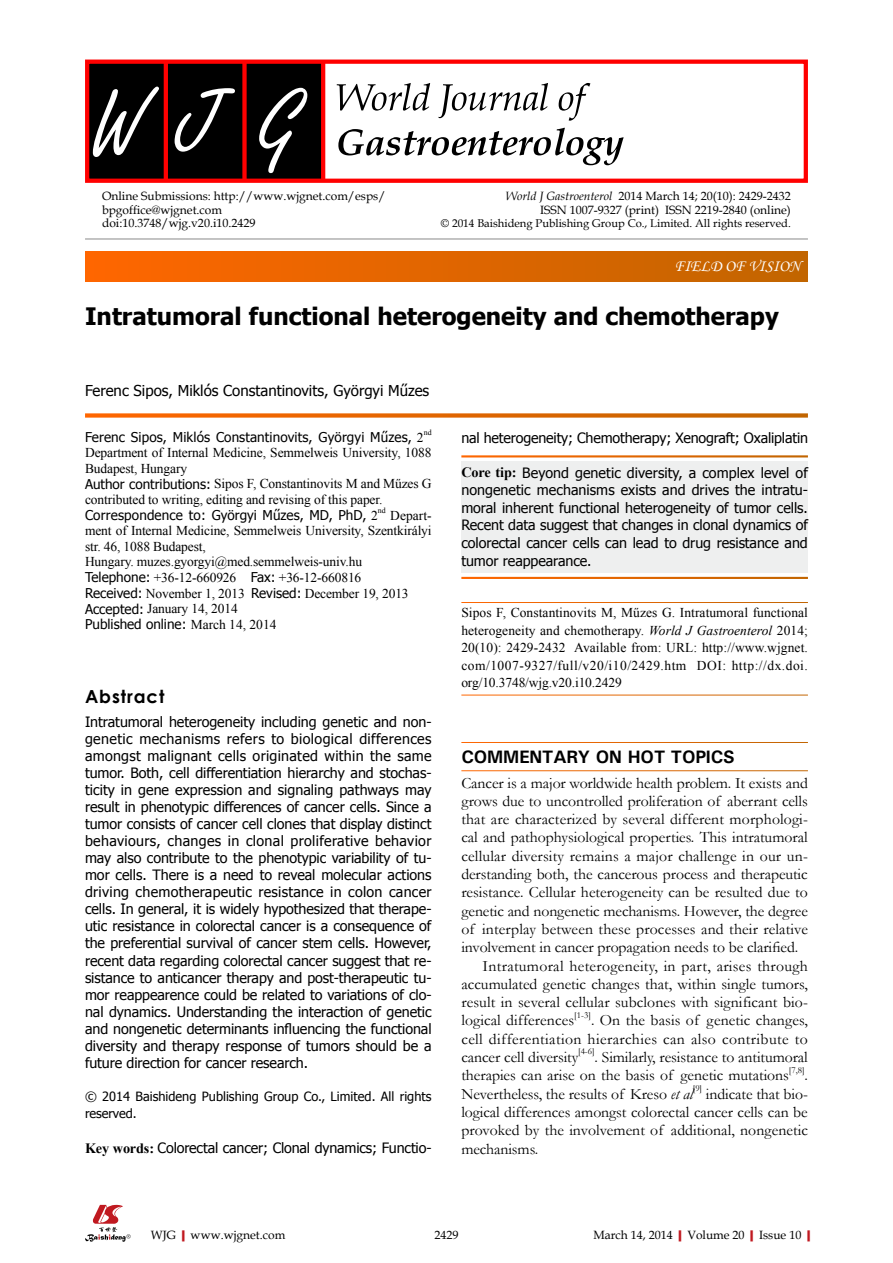
<style>
.page{position:relative;width:893px;height:1263px;background:#fff}
.page>*{position:absolute;margin:0;border:0;box-sizing:border-box;transform-origin:0 0}
.t1{font:700 24px "Tahoma";color:#000}
.t2{font:700 18px "Univers";letter-spacing:-.01em;color:#000}
.t3{font:700 18px "Century Gothic";letter-spacing:.05em;color:#000}
.t4{font:16.5px "Monotype Corsiva";color:#fff}
.t5{font:15.75px/18.3px "Garamond";color:#000;text-align:justify}
.t6{font:15.75px "Garamond";letter-spacing:.02em;color:#000}
.t7{font:15px "Tahoma";color:#000}
.t8{font:14.25px/17.1px "Tahoma";letter-spacing:-.01em;color:#000;text-align:justify}
.t9{font:13.5px/15.6px "Times New Roman";letter-spacing:-.01em;color:#000}
.t10{font:13.5px "Tahoma";letter-spacing:.01em;color:#000}
.t11{font:12.75px/17.1px "Tahoma";color:#000}
.t12{font:12px/13.5px "Book Antiqua";color:#000}
.t13{font:11.25px "Book Antiqua";color:#000}
.t14{font:9.15px "Garamond";color:#000}
.t15{font:7.8px "Times New Roman";color:#000}
.s1{font-style:italic}
.s2{font-family:"Times New Roman"}
.s3{font-family:"Tahoma"}
.s4{font-family:"Times New Roman";font-weight:700}
.s5{font-weight:700;color:#c01920}
</style>
<div class="page">
<hr style="left:85px;top:239px;width:723px;height:1px;background:#898989">
<div style="left:87px;top:61px;width:236px;height:121px;background:#000"></div>
<hr style="left:164px;top:61px;width:4px;height:121px;background:#f00">
<div style="left:242px;top:61px;width:5px;height:121px;background:#f00"></div>
<hr style="left:321px;top:61px;width:4px;height:121px;background:#f00">
<div style="left:85px;top:60px;width:723px;height:123px;border:4px solid #f00"></div>
<svg style="left:259px;top:88px;width:48px;height:85px"></svg>
<svg style="left:175px;top:88px;width:60px;height:64px"></svg>
<svg style="left:93px;top:87px;width:66px;height:70px"></svg>
<svg style="left:337px;top:83px;width:253px;height:38px"></svg>
<svg style="left:338px;top:128px;width:286px;height:37px"></svg>
<div style="left:85px;top:252px;width:723px;height:29px;background:linear-gradient(to right,#f60,#c16500)"></div>
<svg style="left:85px;top:413px;width:723px;height:5px;background:#e47c26"></svg>
<div style="left:461px;top:461px;width:347px;height:112px;background:#eeefef"></div>
<svg style="left:85px;top:1205px;width:46px;height:37px"></svg>
<p class="t12" style="left:102px;top:189px;width:285px">Online Submissions: http://www.wjgnet.com/esps/ bpgoffice@wjgnet.com<br>doi:10.3748/wjg.v20.i10.2429</p>
<p class="t12" style="left:506px;top:189px;width:287px;text-align:right"><span class="s1">World J Gastroenterol</span> 2014 March 14; 20(10): 2429-2432<br>ISSN 1007-9327 (print) ISSN 2219-2840 (online)</p>
<p class="t13" style="left:441px;top:215px;width:352px">© 2014 Baishideng Publishing Group Co., Limited. All rights reserved.</p>
<p class="t4" style="left:674px;top:256px;width:128px">FIELD OF VISION</p>
<p class="t1" style="left:85px;top:299px;width:695px">Intratumoral functional heterogeneity and chemotherapy</p>
<p class="t7" style="left:85px;top:381px;width:346px">Ferenc Sipos, Miklós Constantinovits, Györgyi Műzes</p>
<p class="t10" style="left:85px;top:428px;width:340px">Ferenc Sipos, Miklós Constantinovits, Györgyi Műzes, <span class="s2">2</span></p>
<p class="t15" style="left:424px;top:427px;width:9px">nd</p>
<p class="t9" style="left:85px;top:445px;width:348px">Department of Internal Medicine, Semmelweis University, 1088<br>Budapest, Hungary<br><span class="s3">Author contributions:</span> Sipos F, Constantinovits M and Műzes G contributed to writing, editing and revising of this paper.<br><span class="s3">Correspondence to: Györgyi Műzes, MD, PhD,</span> 2</p>
<p class="t15" style="left:378px;top:505px;width:9px">nd</p>
<p class="t9" style="left:85px;top:507px;width:348px;text-indent:305px">Depart&shy;ment of Internal Medicine, Semmelweis University, Szentkirályi str. 46, 1088 Budapest,<br>Hungary. muzes.gyorgyi@med.semmelweis-univ.hu<br><span class="s3">Telephone:</span> +36-12-660926 <span class="s3">Fax:</span> +36-12-660816<br><span class="s3">Received:</span> November 1, 2013 <span class="s3">Revised:</span> December 19, 2013<br><span class="s3">Accepted:</span> January 14, 2014<br><span class="s3">Published online:</span> March 14, 2014</p>
<p class="t3" style="left:85px;top:682px;width:81px">Abstract</p>
<p class="t8" style="left:85px;top:712px;width:348px">Intratumoral heterogeneity including genetic and non&shy;genetic mechanisms refers to biological differences amongst malignant cells originated within the same tumor. Both, cell differentiation hierarchy and stochas&shy;ticity in gene expression and signaling pathways may result in phenotypic differences of cancer cells. Since a tumor consists of cancer cell clones that display distinct behaviours, changes in clonal proliferative behavior may also contribute to the phenotypic variability of tu&shy;mor cells. There is a need to reveal molecular actions driving chemotherapeutic resistance in colon cancer cells. In general, it is widely hypothesized that therape&shy;utic resistance in colorectal cancer is a consequence of the preferential survival of cancer stem cells. However, recent data regarding colorectal cancer suggest that re&shy;sistance to anticancer therapy and post-therapeutic tu&shy;mor reappearence could be related to variations of clo&shy;nal dynamics. Understanding the interaction of genetic and nongenetic determinants influencing the functional diversity and therapy response of tumors should be a future direction for cancer research.</p>
<p class="t11" style="left:85px;top:1087px;width:348px">© 2014 Baishideng Publishing Group Co., Limited. All rights reserved.</p>
<p class="t8" style="left:85px;top:1139px;width:348px"><span class="s4">Key words:</span> Colorectal cancer; Clonal dynamics; Functio-</p>
<p class="t8" style="left:461px;top:428px;width:348px">nal heterogeneity; Chemotherapy; Xenograft; Oxaliplatin</p>
<p class="t8" style="left:461px;top:463px;width:348px;line-height:17.5px"><span class="s4">Core tip:</span> Beyond genetic diversity, a complex level of nongenetic mechanisms exists and drives the intratu&shy;moral inherent functional heterogeneity of tumor cells.<br>Recent data suggest that changes in clonal dynamics of colorectal cancer cells can lead to drug resistance and tumor reappearance.</p>
<p class="t9" style="left:461px;top:604px;width:348px;line-height:17.5px;text-align:justify">Sipos F, Constantinovits M, Műzes G. Intratumoral functional heterogeneity and chemotherapy. <span class="s1">World J Gastroenterol</span> 2014; 20(10): 2429-2432 Available from: URL: http://www.wjgnet. com/1007-9327/full/v20/i10/2429.htm DOI: http://dx.doi. org/10.3748/wjg.v20.i10.2429</p>
<p class="t2" style="left:461px;top:745px;width:275px">COMMENTARY ON HOT TOPICS</p>
<p class="t5" style="left:461px;top:773px;width:348px">Cancer is a major worldwide health problem. It exists and</p>
<p class="t5" style="left:461px;top:791px;width:348px">grows due to uncontrolled proliferation of aberrant cells</p>
<p class="t5" style="left:461px;top:810px;width:348px">that are characterized by several different morphologi-</p>
<p class="t5" style="left:461px;top:828px;width:348px">cal and pathophysiological properties. This intratumoral</p>
<p class="t5" style="left:461px;top:846px;width:348px">cellular diversity remains a major challenge in our un-</p>
<p class="t5" style="left:461px;top:864px;width:348px">derstanding both, the cancerous process and therapeutic</p>
<p class="t5" style="left:461px;top:883px;width:348px">resistance. Cellular heterogeneity can be resulted due to</p>
<p class="t5" style="left:461px;top:901px;width:348px">genetic and nongenetic mechanisms. However, the degree</p>
<p class="t5" style="left:461px;top:919px;width:348px">of interplay between these processes and their relative</p>
<p class="t5" style="left:461px;top:938px;width:338px">involvement in cancer propagation needs to be clarified.</p>
<p class="t6" style="left:483px;top:955px;width:327px">Intratumoral heterogeneity, in part, arises through</p>
<p class="t5" style="left:461px;top:974px;width:348px">accumulated genetic changes that, within single tumors,</p>
<p class="t5" style="left:461px;top:993px;width:348px">result in several cellular subclones with significant bio-</p>
<p class="t5" style="left:461px;top:1011px;width:114px">logical differences</p>
<p class="t14" style="left:574px;top:1009px;width:18px">[1-3]</p>
<p class="t5" style="left:461px;top:1011px;width:348px;text-indent:130px">. On the basis of genetic changes, cell differentiation hierarchies can also contribute to cancer cell diversity</p>
<p class="t14" style="left:578px;top:1045px;width:18px">[4-6]</p>
<p class="t5" style="left:461px;top:1047px;width:348px;text-indent:133px">. Similarly, resistance to antitumoral therapies can arise on the basis of genetic mutations</p>
<p class="t14" style="left:789px;top:1064px;width:17px">[7,8]</p>
<p class="t5" style="left:804px;top:1066px;width:5px">.</p>
<p class="t5" style="left:461px;top:1084px;width:233px">Nevertheless, the results of Kreso <span class="s1">et al</span></p>
<p class="t14" style="left:693px;top:1082px;width:11px">[9]</p>
<p class="t5" style="left:461px;top:1084px;width:348px;text-indent:245px">indicate that bio&shy;logical differences amongst colorectal cancer cells can be provoked by the involvement of additional, nongenetic mechanisms.</p>
<p class="t12" style="left:151px;top:1227px;width:136px">WJG<span class="s5">|</span>www.wjgnet.com</p>
<p class="t12" style="left:434px;top:1227px;width:25px">2429</p>
<p class="t12" style="left:593px;top:1227px;width:224px">March 14, 2014<span class="s5">|</span>Volume 20<span class="s5">|</span>Issue 10<span class="s5">|</span></p>
</div>
